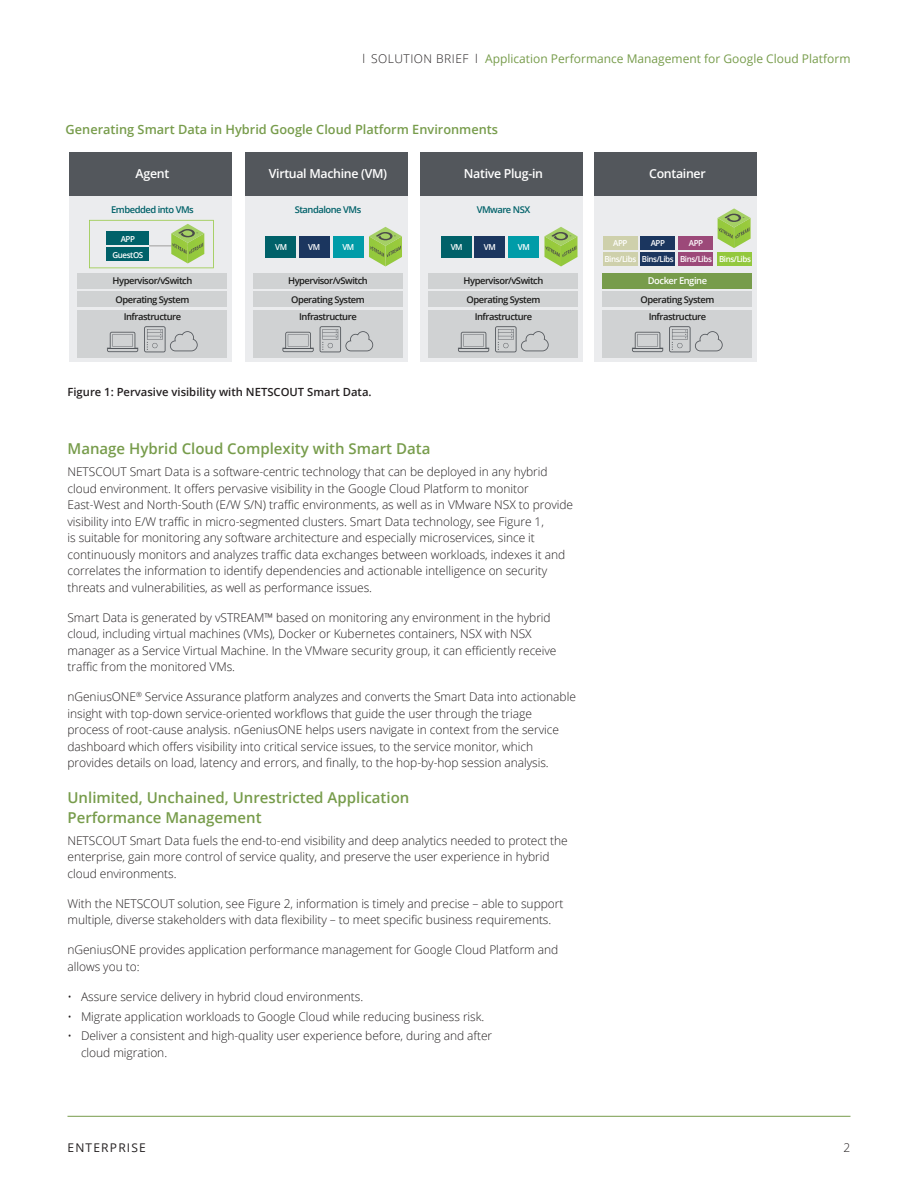
<style>
.page{position:relative;width:918px;height:1188px;background:#fff}
.page>*{position:absolute;margin:0;border:0;box-sizing:border-box;transform-origin:0 0}
.Level_1_-_Heading{font:600 15px/19.5px "Open Sans";color:#779c4b}
.t1{font:600 12.75px "Open Sans";color:#779c4b}
.t2{font:600 12.3px "Open Sans";letter-spacing:-.025em;color:#fff}
.Body{font:300 12px/16.5px "Open Sans";letter-spacing:-.005em;color:#231f20}
.t3{font:12px "Open Sans";color:#779c4b}
.t4{font:12px "Open Sans";letter-spacing:.1em;color:#231f20}
.Figure_Text{font:600 11.25px "Open Sans";color:#231f20}
.t5{font:600 9.3px/18.8px "Open Sans";letter-spacing:-.05em;color:#1c1c1b;text-align:center}
.t6{font:600 9.3px "Open Sans";letter-spacing:-.05em;color:#006169}
.t7{font:600 8.25px/15.9px "Open Sans";letter-spacing:-.05em;color:#fff;text-align:center}
.s1{font-weight:300;color:#231f20}
.s2{color:#fff}
</style>
<div class="page">
<hr style="left:68px;top:1116px;width:782px;height:1px;background:#779c4b">
<div style="left:70px;top:152px;width:162px;height:209px;background:#ebecee"></div>
<div style="left:70px;top:152px;width:162px;height:44px;background:#53575c"></div>
<div style="left:78px;top:273px;width:149px;height:15px;background:#d0d2d3"></div>
<div style="left:78px;top:291px;width:149px;height:16px;background:#d0d2d3"></div>
<div style="left:78px;top:310px;width:149px;height:47px;background:#d0d2d3"></div>
<svg style="left:144px;top:326px;width:54px;height:26px"></svg>
<svg style="left:107px;top:332px;width:31px;height:20px"></svg>
<div style="left:595px;top:152px;width:162px;height:209px;background:#ebecee"></div>
<div style="left:595px;top:152px;width:162px;height:44px;background:#53575c"></div>
<div style="left:679px;top:236px;width:34px;height:13px;background:#9c4979"></div>
<div style="left:640px;top:236px;width:35px;height:13px;background:#1b365f"></div>
<div style="left:679px;top:252px;width:34px;height:13px;background:#9c4979"></div>
<div style="left:640px;top:252px;width:35px;height:13px;background:#1b365f"></div>
<div style="left:718px;top:252px;width:34px;height:13px;background:#93c83d"></div>
<div style="left:603px;top:273px;width:149px;height:15px;background:#779c4b"></div>
<div style="left:603px;top:291px;width:149px;height:16px;background:#d0d2d3"></div>
<div style="left:603px;top:310px;width:149px;height:47px;background:#d0d2d3"></div>
<svg style="left:718px;top:208px;width:33px;height:40px"></svg>
<svg style="left:669px;top:326px;width:54px;height:26px"></svg>
<svg style="left:632px;top:332px;width:31px;height:20px"></svg>
<div style="left:421px;top:152px;width:162px;height:209px;background:#ebecee"></div>
<div style="left:421px;top:152px;width:162px;height:44px;background:#53575c"></div>
<div style="left:429px;top:273px;width:149px;height:15px;background:#d0d2d3"></div>
<div style="left:429px;top:291px;width:149px;height:16px;background:#d0d2d3"></div>
<div style="left:429px;top:310px;width:149px;height:47px;background:#d0d2d3"></div>
<svg style="left:544px;top:227px;width:34px;height:39px"></svg>
<svg style="left:495px;top:326px;width:54px;height:26px"></svg>
<svg style="left:458px;top:332px;width:31px;height:20px"></svg>
<div style="left:508px;top:237px;width:31px;height:21px;background:#009ca8"></div>
<div style="left:474px;top:237px;width:31px;height:21px;background:#1b365f"></div>
<div style="left:441px;top:237px;width:31px;height:21px;background:#006169"></div>
<div style="left:245px;top:152px;width:163px;height:209px;background:#ebecee"></div>
<div style="left:245px;top:152px;width:163px;height:44px;background:#53575c"></div>
<div style="left:253px;top:273px;width:149px;height:15px;background:#d0d2d3"></div>
<div style="left:253px;top:291px;width:149px;height:16px;background:#d0d2d3"></div>
<div style="left:253px;top:310px;width:149px;height:47px;background:#d0d2d3"></div>
<svg style="left:369px;top:227px;width:33px;height:39px"></svg>
<svg style="left:320px;top:326px;width:53px;height:26px"></svg>
<svg style="left:282px;top:332px;width:32px;height:20px"></svg>
<div style="left:333px;top:237px;width:30px;height:21px;background:#009ca8"></div>
<div style="left:299px;top:237px;width:30px;height:21px;background:#1b365f"></div>
<div style="left:266px;top:237px;width:30px;height:21px;background:#006169"></div>
<div style="left:603px;top:236px;width:34px;height:13px;background:#ced0ab"></div>
<div style="left:603px;top:252px;width:34px;height:13px;background:#ced0ab"></div>
<svg style="left:89px;top:220px;width:125px;height:48px"></svg>
<p class="t3" style="left:362px;top:51px;width:490px"><span class="s1">l SOLUTION BRIEF l</span> Application Performance Management for Google Cloud Platform</p>
<p class="t1" style="left:66px;top:121px;width:434px">Generating Smart Data in Hybrid Google Cloud Platform Environments</p>
<p class="t2" style="left:136px;top:165px;width:35px">Agent</p>
<p class="t6" style="left:111px;top:204px;width:84px">Embedded into VMs</p>
<p class="t7" style="left:121px;top:231px;width:16px">APP</p>
<p class="t2" style="left:269px;top:165px;width:120px">Virtual Machine (VM)</p>
<p class="t6" style="left:295px;top:204px;width:68px">Standalone VMs</p>
<p class="t2" style="left:464px;top:165px;width:81px">Native Plug-in</p>
<p class="t6" style="left:477px;top:204px;width:55px">VMware NSX</p>
<p class="t7" style="left:112px;top:246px;width:32px">GuestOS</p>
<p class="t7" style="left:275px;top:239px;width:13px">VM</p>
<p class="t7" style="left:308px;top:239px;width:13px">VM</p>
<p class="t7" style="left:342px;top:239px;width:13px">VM</p>
<p class="t7" style="left:451px;top:239px;width:13px">VM</p>
<p class="t7" style="left:484px;top:239px;width:13px">VM</p>
<p class="t7" style="left:518px;top:239px;width:13px">VM</p>
<p class="t5" style="left:113px;top:271px;width:81px">Hypervisor/vSwitch<br>Operating System</p>
<p class="t5" style="left:124px;top:307px;width:59px">Infrastructure</p>
<p class="t5" style="left:288px;top:271px;width:81px">Hypervisor/vSwitch<br>Operating System</p>
<p class="t5" style="left:299px;top:307px;width:59px">Infrastructure</p>
<p class="t5" style="left:464px;top:271px;width:81px">Hypervisor/vSwitch<br>Operating System</p>
<p class="t5" style="left:475px;top:307px;width:59px">Infrastructure</p>
<p class="Figure_Text" style="left:68px;top:385px;width:306px">Figure 1: Pervasive visibility with NETSCOUT Smart Data.</p>
<p class="Level_1_-_Heading" style="left:68px;top:439px;width:364px">Manage Hybrid Cloud Complexity with Smart Data</p>
<p class="Body" style="left:68px;top:463px;width:507px">NETSCOUT Smart Data is a software-centric technology that can be deployed in any hybrid cloud environment. It offers pervasive visibility in the Google Cloud Platform to monitor East‑West and North-South (E/W S/N) traffic environments, as well as in VMware NSX to provide visibility into E/W traffic in micro-segmented clusters. Smart Data technology, see Figure 1,<br>is suitable for monitoring any software architecture and especially microservices, since it continuously monitors and analyzes traffic data exchanges between workloads, indexes it and correlates the information to identify dependencies and actionable intelligence on security threats and vulnerabilities, as well as performance issues.</p>
<p class="Body" style="left:68px;top:609px;width:491px">Smart Data is generated by vSTREAM™ based on monitoring any environment in the hybrid cloud, including virtual machines (VMs), Docker or Kubernetes containers, NSX with NSX manager as a Service Virtual Machine. In the VMware security group, it can efficiently receive traffic from the monitored VMs.</p>
<p class="Body" style="left:68px;top:688px;width:510px">nGeniusONE<sup>®</sup> Service Assurance platform analyzes and converts the Smart Data into actionable insight with top-down service-oriented workflows that guide the user through the triage process of root-cause analysis. nGeniusONE helps users navigate in context from the service dashboard which offers visibility into critical service issues, to the service monitor, which provides details on load, latency and errors, and finally, to the hop-by-hop session analysis.</p>
<p class="Level_1_-_Heading" style="left:68px;top:788px;width:343px">Unlimited, Unchained, Unrestricted Application<br>Performance Management</p>
<p class="Body" style="left:68px;top:832px;width:502px">NETSCOUT Smart Data fuels the end-to-end visibility and deep analytics needed to protect the enterprise, gain more control of service quality, and preserve the user experience in hybrid cloud environments.</p>
<p class="Body" style="left:68px;top:895px;width:497px">With the NETSCOUT solution, see Figure 2, information is timely and precise – able to support multiple, diverse stakeholders with data flexibility – to meet specific business requirements.</p>
<p class="Body" style="left:68px;top:941px;width:492px">nGeniusONE provides application performance management for Google Cloud Platform and allows you to:</p>
<p class="Body" style="left:68px;top:988px;width:297px">• Assure service delivery in hybrid cloud environments.</p>
<p class="Body" style="left:68px;top:1008px;width:418px">• Migrate application workloads to Google Cloud while reducing business risk.</p>
<p class="Body" style="left:81px;top:1027px;width:413px;text-indent:-14px">• Deliver a consistent and high-quality user experience before, during and after cloud migration.</p>
<p class="t2" style="left:649px;top:165px;width:58px">Container</p>
<p class="t7" style="left:651px;top:235px;width:16px">APP</p>
<p class="t7" style="left:689px;top:235px;width:16px">APP</p>
<p class="t7" style="left:604px;top:235px;width:33px">APP<br>Bins/Libs</p>
<p class="t7" style="left:642px;top:251px;width:111px">Bins/Libs Bins/Libs Bins/Libs</p>
<p class="t5" style="left:641px;top:271px;width:75px"><span class="s2">Docker Engine<br></span>Operating System</p>
<p class="t5" style="left:649px;top:307px;width:59px">Infrastructure</p>
<p class="t4" style="left:68px;top:1139px;width:80px">ENTERPRISE</p>
<p class="Body" style="left:844px;top:1139px;width:8px">2</p>
</div>
